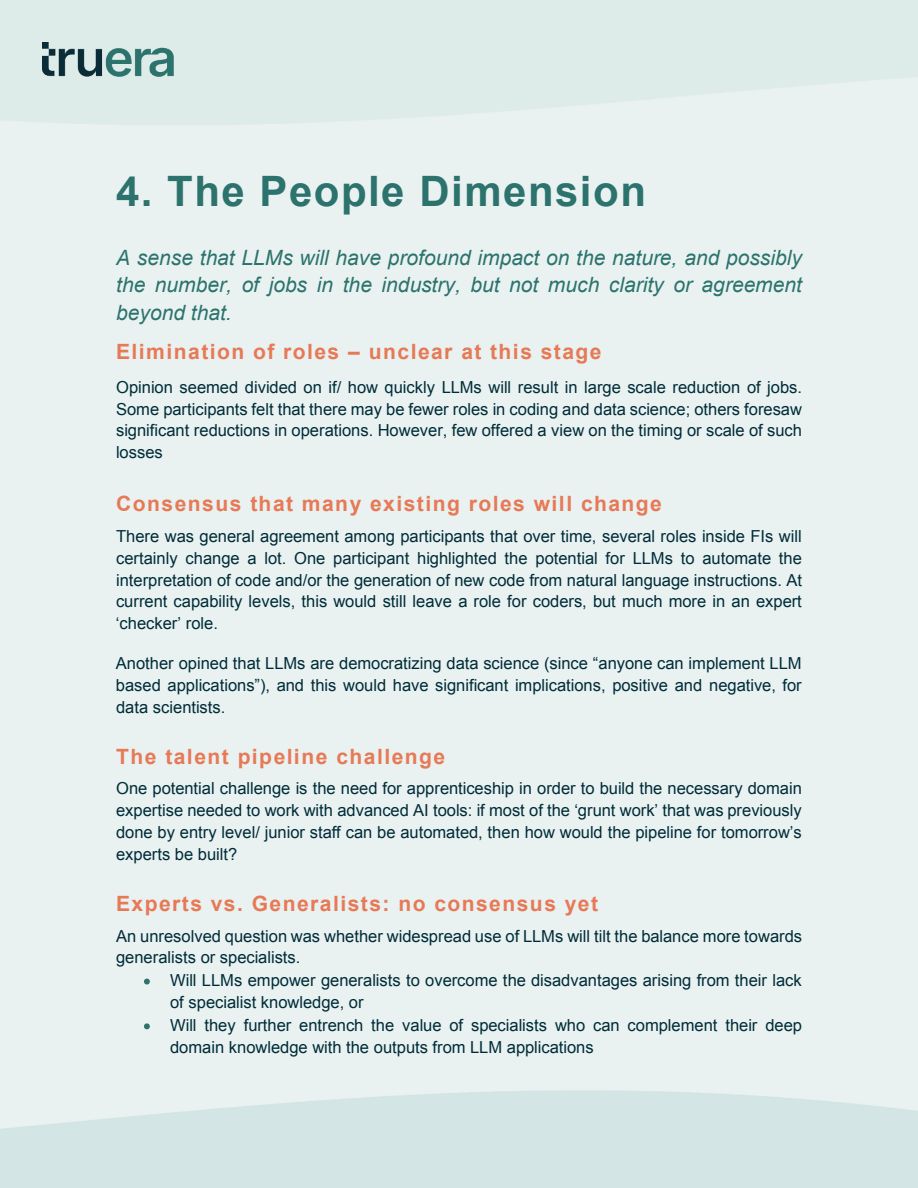
<style>
.page{position:relative;width:918px;height:1188px;background:#e9f2f1}
.page>*{position:absolute;margin:0;border:0;box-sizing:border-box;transform-origin:0 0}
.t1{font:700 42px "Arial";letter-spacing:.035em;color:#2c736d}
.t2{font:700 21px "Arial";letter-spacing:.07em;color:#e77956}
.t3{font:italic 21px/27.8px "Arial";color:#2c736d;text-align:justify}
.t4{font:16.5px/21.8px "Arial";color:#002c38;text-align:justify}
</style>
<div class="page">
<img style="left:0;top:0;width:917px;height:125px">
<svg style="left:144px;top:979px;width:6px;height:6px"></svg>
<svg style="left:144px;top:1023px;width:6px;height:6px"></svg>
<img style="left:43px;top:43px;width:130px;height:33px">
<h1 class="t1" style="left:116px;top:164px;width:531px">4. The People Dimension</h1>
<p class="t3" style="left:116px;top:244px;width:687px">A sense that LLMs will have profound impact on the nature, and possibly the number, of jobs in the industry, but not much clarity or agreement beyond that.</p>
<p class="t2" style="left:116px;top:338px;width:487px">Elimination of roles – unclear at this stage</p>
<p class="t4" style="left:116px;top:376px;width:688px">Opinion seemed divided on if/ how quickly LLMs will result in large scale reduction of jobs.<br>Some participants felt that there may be fewer roles in coding and data science; others foresaw significant reductions in operations. However, few offered a view on the timing or scale of such losses</p>
<p class="t2" style="left:116px;top:490px;width:547px">Consensus that many existing roles will change</p>
<p class="t4" style="left:116px;top:525px;width:688px">There was general agreement among participants that over time, several roles inside FIs will certainly change a lot. One participant highlighted the potential for LLMs to automate the interpretation of code and/or the generation of new code from natural language instructions. At current capability levels, this would still leave a role for coders, but much more in an expert ‘checker’ role.</p>
<p class="t4" style="left:116px;top:653px;width:687px">Another opined that LLMs are democratizing data science (since “anyone can implement LLM based applications”), and this would have significant implications, positive and negative, for data scientists.</p>
<p class="t2" style="left:116px;top:742px;width:331px">The talent pipeline challenge</p>
<p class="t4" style="left:116px;top:778px;width:687px">One potential challenge is the need for apprenticeship in order to build the necessary domain expertise needed to work with advanced AI tools: if most of the ‘grunt work’ that was previously done by entry level/ junior staff can be automated, then how would the pipeline for tomorrow’s experts be built?</p>
<p class="t2" style="left:116px;top:889px;width:483px">Experts vs. Generalists: no consensus yet</p>
<p class="t4" style="left:116px;top:925px;width:688px">An unresolved question was whether widespread use of LLMs will tilt the balance more towards generalists or specialists.</p>
<p class="t4" style="left:170px;top:970px;width:634px;line-height:22.2px;text-align:left">Will LLMs empower generalists to overcome the disadvantages arising from their lack of specialist knowledge, or<br>Will they further entrench the value of specialists who can complement their deep domain knowledge with the outputs from LLM applications</p>
</div>
